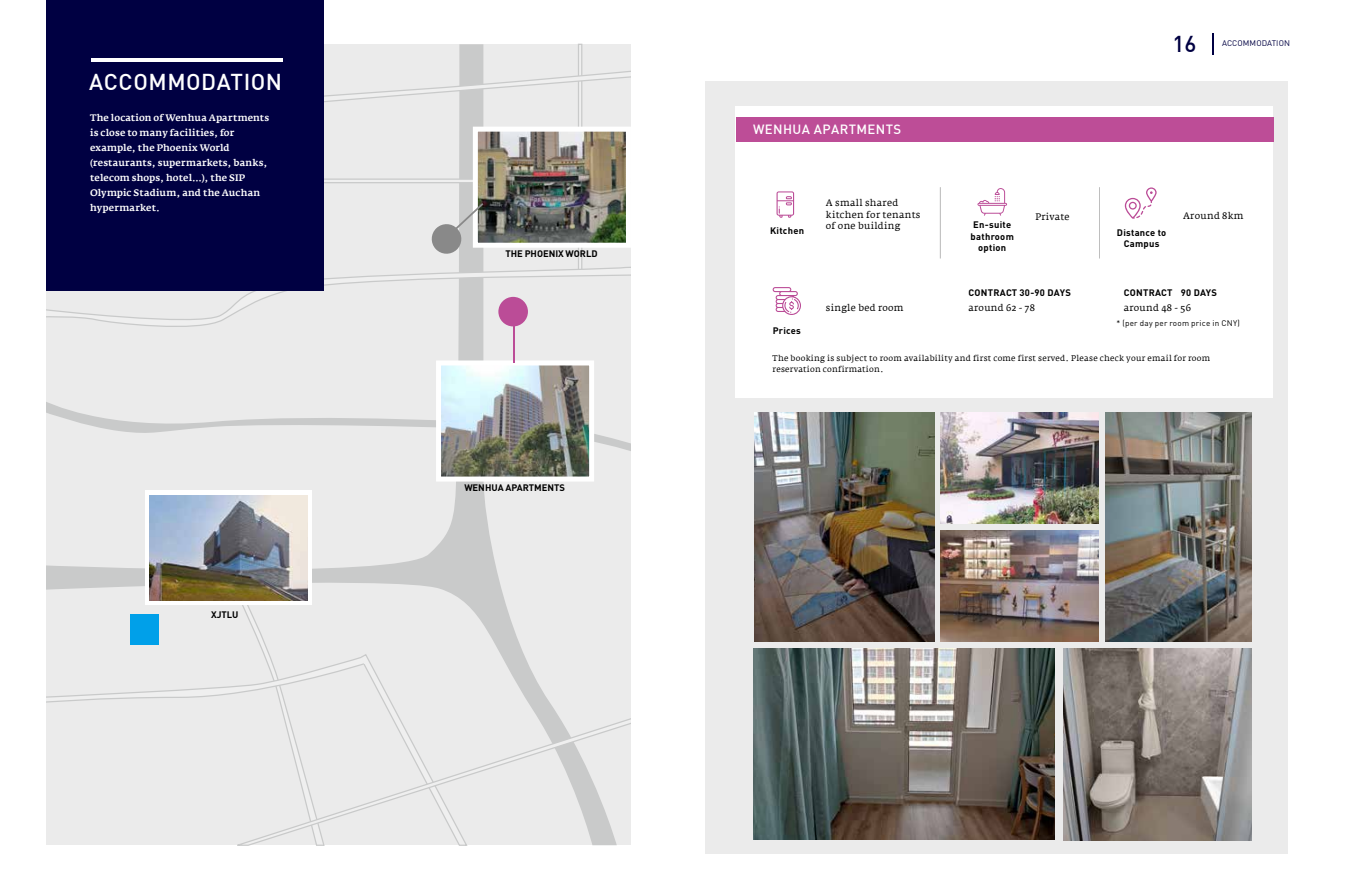
<style>
.page{position:relative;width:1347px;height:886px;background:#fff}
.page>*{position:absolute;margin:0;border:0;box-sizing:border-box;transform-origin:0 0}
.t1{font:500 22.5px "DIN";letter-spacing:.025em;color:#fff}
.t2{font:500 22.5px "DIN";color:#000042}
.t3{font:500 13.12px "DIN";letter-spacing:.03em;color:#fff}
.t4{font:500 9.38px/15px "Fedra Serif A";letter-spacing:.015em;color:#fff}
.t5{font:9.38px/11.2px "Fedra Serif A";letter-spacing:.03em;color:#000}
.t6{font:700 9.38px/11.2px "DIN";letter-spacing:.03em;color:#000;text-align:center}
.t7{font:700 9.38px "DIN";color:#000}
.t8{font:8.12px/11.2px "Fedra Serif A";letter-spacing:.03em;color:#000}
.t9{font:8.12px "DIN";letter-spacing:.03em;color:#000}
.t10{font:8.12px "DIN";letter-spacing:.01em;color:#000042}
</style>
<div class="page">
<svg style="left:46px;top:44px;width:571px;height:671px;background:#e8e8e8"></svg>
<svg style="left:46px;top:401px;width:345px;height:51px;background:#e5e5e5"></svg>
<svg style="left:324px;top:178px;width:149px;height:5px"></svg>
<svg style="left:578px;top:44px;width:4px;height:83px"></svg>
<div style="left:46px;top:265px;width:345px;height:70px;background:#ebebeb"></div>
<svg style="left:324px;top:70px;width:307px;height:56px;background:#e7e7e7"></svg>
<div style="left:46px;top:583px;width:422px;height:262px;background:#ebebeb"></div>
<svg style="left:229px;top:715px;width:402px;height:131px;background:#e8e8e8"></svg>
<div style="left:705px;top:81px;width:583px;height:773px;background:#ebebeb"></div>
<div style="left:735px;top:106px;width:537px;height:291px;background:#fff"></div>
<div style="left:45px;top:0;width:279px;height:291px;background:#000042"></div>
<hr style="left:91px;top:59px;width:191px;height:3px;background:#fff">
<hr style="left:1211px;top:33px;width:2px;height:21px;background:#000042">
<svg style="left:977px;top:188px;width:30px;height:28px"></svg>
<svg style="left:776px;top:191px;width:18px;height:27px"></svg>
<svg style="left:1124px;top:187px;width:32px;height:32px"></svg>
<svg style="left:787px;top:287px;width:14px;height:28px"></svg>
<div style="left:736px;top:117px;width:537px;height:25px;background:#bd4d97"></div>
<div style="left:130px;top:614px;width:29px;height:31px;background:#00a0e9"></div>
<img style="left:479px;top:133px;width:146px;height:109px">
<div style="left:473px;top:127px;width:158px;height:121px;border:5px solid #fff"></div>
<svg style="left:430px;top:203px;width:53px;height:43px;background:#c0c0bf"></svg>
<div style="left:146px;top:490px;width:166px;height:115px;background:#fff"></div>
<img style="left:150px;top:495px;width:158px;height:105px">
<img style="left:940px;top:412px;width:158px;height:111px">
<img style="left:940px;top:530px;width:158px;height:111px">
<img style="left:1063px;top:648px;width:188px;height:192px">
<img style="left:753px;top:648px;width:302px;height:192px">
<img style="left:754px;top:412px;width:180px;height:229px">
<img style="left:1105px;top:412px;width:146px;height:229px">
<hr style="left:940px;top:187px;width:1px;height:71px;background:#898989">
<hr style="left:1099px;top:187px;width:1px;height:71px;background:#898989">
<svg style="left:391px;top:246px;width:396px;height:362px;fill:#ebebeb"></svg>
<h1 class="t1" style="left:89px;top:67px;width:194px">ACCOMMODATION</h1>
<p class="t4" style="left:90px;top:111px;width:181px">The location of Wenhua Apartments is close to many facilities, for example, the Phoenix World (restaurants, supermarkets, banks, telecom shops, hotel…), the SIP<br>Olympic Stadium, and the Auchan hypermarket.</p>
<p class="t6" style="left:211px;top:608px;width:29px">XJTLU</p>
<p class="t7" style="left:505px;top:247px;width:94px">THE PHOENIX WORLD</p>
<p class="t7" style="left:464px;top:481px;width:102px">WENHUA APARTMENTS</p>
<h2 class="t3" style="left:753px;top:120px;width:150px">WENHUA APARTMENTS</h2>
<p class="t6" style="left:770px;top:225px;width:36px">Kitchen</p>
<p class="t5" style="left:826px;top:197px;width:96px">A small shared kitchen for tenants of one building</p>
<p class="t5" style="left:826px;top:302px;width:79px">single bed room</p>
<h1 class="t2" style="left:1172px;top:29px;width:25px">16</h1>
<p class="t10" style="left:1222px;top:38px;width:69px">ACCOMMODATION</p>
<p class="t6" style="left:970px;top:219px;width:45px">En-suite bathroom option</p>
<p class="t5" style="left:1035px;top:212px;width:36px">Private</p>
<p class="t5" style="left:1183px;top:210px;width:62px">Around 8km</p>
<p class="t6" style="left:1116px;top:227px;width:51px">Distance to<br>Campus</p>
<p class="t6" style="left:968px;top:287px;width:104px">CONTRACT 30-90 DAYS</p>
<p class="t5" style="left:968px;top:302px;width:68px">around 62 - 78</p>
<p class="t6" style="left:1123px;top:287px;width:95px">CONTRACT 90 DAYS</p>
<p class="t5" style="left:1123px;top:302px;width:69px">around 48 - 56</p>
<p class="t9" style="left:1116px;top:318px;width:125px">* (per day per room price in CNY)</p>
<p class="t6" style="left:772px;top:324px;width:30px">Prices</p>
<p class="t8" style="left:772px;top:353px;width:439px">The booking is subject to room availability and first come first served. Please check your email for room reservation confirmation.</p>
</div>
